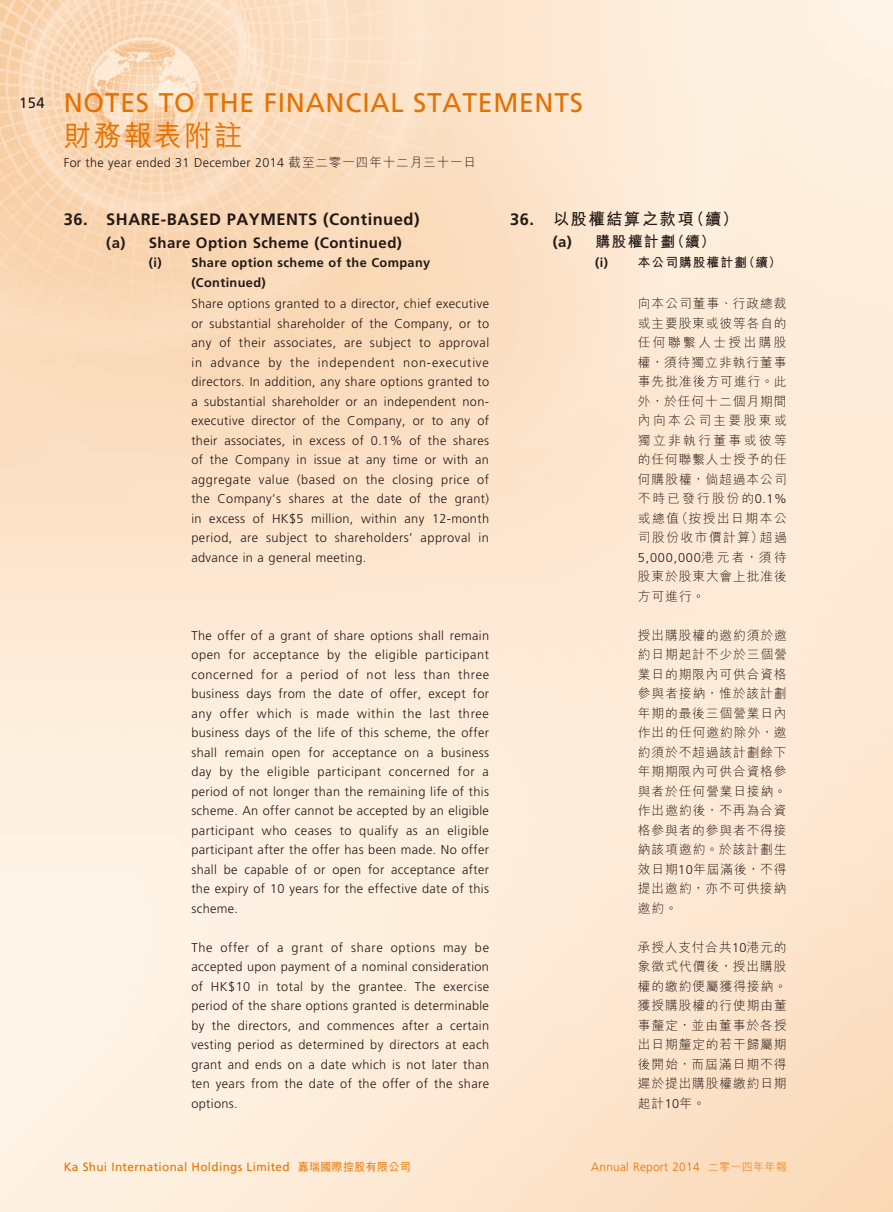
<style>
.page{position:relative;width:893px;height:1212px;background:#fff}
.page>*{position:absolute;margin:0;border:0;box-sizing:border-box;transform-origin:0 0}
.t1{font:500 28.5px "M Hei HK";letter-spacing:.08em;color:#e47100}
.t2{font:27px "Frutiger LT Std";letter-spacing:.03em;color:#e47100}
.t3{font:700 16.5px "Frutiger LT Std";letter-spacing:.03em;color:#231916}
.t4{font:700 16.5px "M Hei HK";letter-spacing:.08em;color:#231916}
.t5{font:700 15px "Frutiger LT Std";letter-spacing:.03em;color:#231916}
.t6{font:700 15px "M Hei HK";letter-spacing:.08em;color:#231916}
.t7{font:15px "Frutiger LT Std";color:#231916}
.t8{font:300 12.75px/19.5px "Frutiger LT Std";letter-spacing:.03em;color:#231916;text-align:justify}
.t9{font:300 12.75px/19.5px "M Hei HK";letter-spacing:.075em;color:#231916;text-align:justify}
.t10{font:700 12.75px/19.5px "Frutiger LT Std";letter-spacing:.03em;color:#231916}
.t11{font:700 12.75px "M Hei HK";letter-spacing:.08em;color:#231916}
.t12{font:12px "Frutiger LT Std";letter-spacing:.03em;color:#e47100}
.t13{font:300 12px "Frutiger LT Std";letter-spacing:.03em;color:#e47100}
.s1{font-family:"M Hei HK"}
.s2{font-family:"Frutiger LT Std"}
.s3{font-family:"M Hei HK";font-weight:500;font-size:11.25px}
.s4{font-family:"M Hei HK";font-size:11.25px}
</style>
<div class="page">
<img style="left:0;top:0;width:893px;height:1212px">
<p class="t7" style="left:19px;top:94px;width:27px">154</p>
<h2 class="t2" style="left:64px;top:86px;width:521px">NOTES TO THE FINANCIAL STATEMENTS</h2>
<h1 class="t1" style="left:64px;top:114px;width:180px">財務報表附註</h1>
<p class="t8" style="left:64px;top:153px;width:414px">For the year ended 31 December 2014 <span class="s1">截至二零一四年十二月三十一日</span></p>
<p class="t3" style="left:64px;top:210px;width:39px">36. SH</p>
<p class="t3" style="left:128px;top:210px;width:134px">ARE-BASE D PAYME</p>
<p class="t3" style="left:286px;top:210px;width:135px">NTS (Continued)</p>
<p class="t5" style="left:106px;top:233px;width:297px">(a) Share Option Scheme (Continued)</p>
<p class="t10" style="left:149px;top:253px;width:33px">(i) S</p>
<p class="t10" style="left:191px;top:253px;width:240px;text-indent:7px">hare option scheme of the Company (Continued)</p>
<p class="t8" style="left:191px;top:294px;width:299px">Share options granted to a director, chief executive or substantial shareholder of the Company, or to any of their associates, are subject to approval in advance by the independent non-executive directors. In addition, any share options granted to a substantial shareholder or an independent non&shy;executive director of the Company, or to any of their associates, in excess of 0.1% of the shares of the Company in issue at any time or with an aggregate value (based on the closing price of the Company’s shares at the date of the grant) in excess of HK$5 million, within any 12-month period, are subject to shareholders’ approval in advance in a general meeting.</p>
<p class="t8" style="left:191px;top:626px;width:299px">The offer of a grant of share options shall remain open for acceptance by the eligible participant concerned for a period of not less than three business days from the date of offer, except for any offer which is made within the last three business days of the life of this scheme, the offer shall remain open for acceptance on a business day by the eligible participant concerned for a period of not longer than the remaining life of this scheme. An offer cannot be accepted by an eligible participant who ceases to qualify as an eligible participant after the offer has been made. No offer shall be capable of or open for acceptance after the expiry of 10 years for the effective date of this scheme.</p>
<p class="t8" style="left:191px;top:938px;width:299px">The offer of a grant of share options may be accepted upon payment of a nominal consideration of HK$10 in total by the grantee. The exercise period of the share options granted is determinable by the directors, and commences after a certain vesting period as determined by directors at each grant and ends on a date which is not later than ten years from the date of the offer of the share options.</p>
<p class="t4" style="left:510px;top:207px;width:230px"><span class="s2">36.</span> 以股權結算之款項（續）</p>
<p class="t6" style="left:553px;top:231px;width:164px"><span class="s2">(a)</span> 購股權計劃（續）</p>
<p class="t11" style="left:595px;top:253px;width:188px"><span class="s2">(i)</span> 本公司購股權計劃（續）</p>
<p class="t9" style="left:638px;top:293px;width:150px">向本公司董事、行政總裁或主要股東或彼等各自的任何聯繫人士授出購股權，須待獨立非執行董事事先批准後方可進行。此外，於任何十二個月期間內向本公司主要股東或獨立非執行董事或彼等的任何聯繫人士授予的任何購股權，倘超過本公司不時已發行股份的<span class="s2">0.1%</span>或總值（按授出日期本公司股份收市價計算）超過</p>
<p class="t8" style="left:638px;top:548px;width:150px">5,000,000<span class="s1">港元者，須待</span></p>
<p class="t9" style="left:638px;top:566px;width:150px">股東於股東大會上批准後方可進行。</p>
<p class="t9" style="left:638px;top:625px;width:150px">授出購股權的邀約須於邀約日期起計不少於三個營業日的期限內可供合資格參與者接納，惟於該計劃年期的最後三個營業日內作出的任何邀約除外，邀約須於不超過該計劃餘下年期期限內可供合資格參與者於任何營業日接納。作出邀約後，不再為合資格參與者的參與者不得接納該項邀約。於該計劃生效日期<span class="s2">10</span>年屆滿後，不得提出邀約，亦不可供接納邀約。</p>
<p class="t9" style="left:638px;top:937px;width:150px">承授人支付合共<span class="s2">10</span>港元的象徵式代價後，授出購股權的繳約便屬獲得接納。獲授購股權的行使期由董事釐定，並由董事於各授出日期釐定的若干歸屬期後開始，而屆滿日期不得遲於提出購股權繳約日期起計<span class="s2">10</span>年。</p>
<p class="t12" style="left:64px;top:1160px;width:348px">Ka Shui International Holdings Limited <span class="s3">嘉瑞國際控股有限公司</span></p>
<p class="t13" style="left:591px;top:1160px;width:197px">Annual Report 2014 <span class="s4">二零一四年年報</span></p>
</div>
